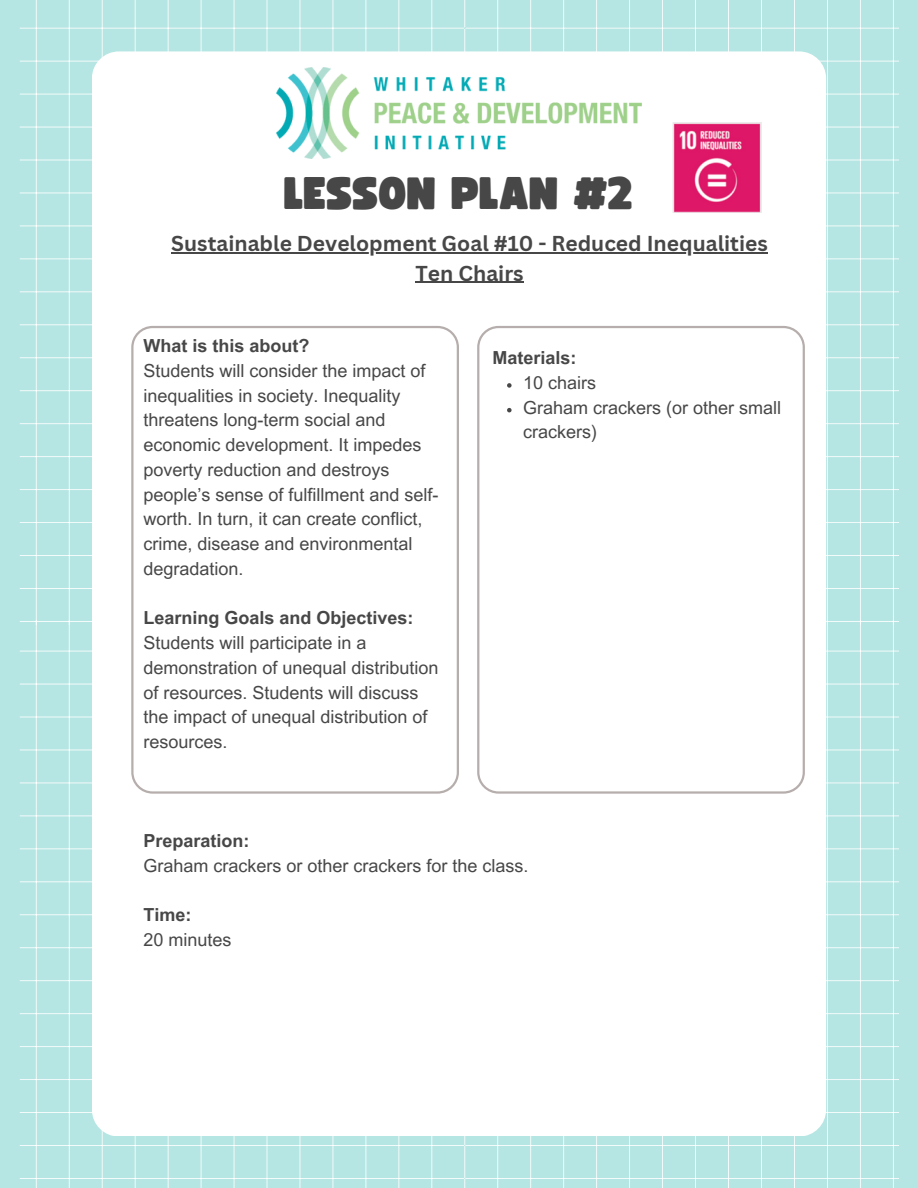
<style>
.page{position:relative;width:918px;height:1188px;background:#b5e6e3}
.page>*{position:absolute;margin:0;border:0;box-sizing:border-box;transform-origin:0 0}
.t1{font:45px "Funtastic";color:#474747}
.t2{font:700 21px/29.2px "Canva Sans";color:#474747;text-align:center}
.t3{font:18px/24.8px "Arial MT Pro";color:#474747}
.t4{font:700 18px "Arial MT Pro";color:#474747}
</style>
<div class="page">
<hr style="left:464px;top:0;width:1px;height:625px;background:#fff">
<hr style="left:431px;top:0;width:1px;height:625px;background:#fff">
<hr style="left:398px;top:0;width:1px;height:625px;background:#fff">
<hr style="left:365px;top:0;width:1px;height:625px;background:#fff">
<hr style="left:333px;top:0;width:1px;height:625px;background:#fff">
<hr style="left:300px;top:0;width:1px;height:625px;background:#fff">
<hr style="left:267px;top:0;width:1px;height:625px;background:#fff">
<hr style="left:234px;top:0;width:1px;height:625px;background:#fff">
<hr style="left:201px;top:0;width:1px;height:625px;background:#fff">
<hr style="left:168px;top:0;width:1px;height:625px;background:#fff">
<hr style="left:135px;top:0;width:1px;height:625px;background:#fff">
<hr style="left:102px;top:0;width:1px;height:625px;background:#fff">
<hr style="left:69px;top:0;width:1px;height:625px;background:#fff">
<hr style="left:36px;top:0;width:1px;height:625px;background:#fff">
<hr style="left:893px;top:0;width:1px;height:625px;background:#fff">
<hr style="left:860px;top:0;width:1px;height:625px;background:#fff">
<hr style="left:827px;top:0;width:1px;height:625px;background:#fff">
<hr style="left:794px;top:0;width:1px;height:625px;background:#fff">
<hr style="left:761px;top:0;width:1px;height:625px;background:#fff">
<hr style="left:728px;top:0;width:1px;height:625px;background:#fff">
<hr style="left:695px;top:0;width:1px;height:625px;background:#fff">
<hr style="left:662px;top:0;width:1px;height:625px;background:#fff">
<hr style="left:629px;top:0;width:1px;height:625px;background:#fff">
<hr style="left:596px;top:0;width:1px;height:625px;background:#fff">
<hr style="left:563px;top:0;width:1px;height:625px;background:#fff">
<hr style="left:530px;top:0;width:1px;height:625px;background:#fff">
<hr style="left:497px;top:0;width:1px;height:625px;background:#fff">
<hr style="left:20px;top:226px;width:878px;height:1px;background:#fff">
<hr style="left:20px;top:193px;width:878px;height:1px;background:#fff">
<hr style="left:20px;top:160px;width:878px;height:1px;background:#fff">
<hr style="left:20px;top:127px;width:878px;height:1px;background:#fff">
<hr style="left:20px;top:94px;width:878px;height:1px;background:#fff">
<hr style="left:20px;top:61px;width:878px;height:1px;background:#fff">
<hr style="left:20px;top:28px;width:878px;height:1px;background:#fff">
<hr style="left:20px;top:0;width:878px;height:1px;background:#fff">
<hr style="left:20px;top:654px;width:878px;height:1px;background:#fff">
<hr style="left:20px;top:621px;width:878px;height:1px;background:#fff">
<hr style="left:20px;top:588px;width:878px;height:1px;background:#fff">
<hr style="left:20px;top:555px;width:878px;height:1px;background:#fff">
<hr style="left:20px;top:522px;width:878px;height:1px;background:#fff">
<hr style="left:20px;top:489px;width:878px;height:1px;background:#fff">
<hr style="left:20px;top:456px;width:878px;height:1px;background:#fff">
<hr style="left:20px;top:423px;width:878px;height:1px;background:#fff">
<hr style="left:20px;top:390px;width:878px;height:1px;background:#fff">
<hr style="left:20px;top:357px;width:878px;height:1px;background:#fff">
<hr style="left:20px;top:324px;width:878px;height:1px;background:#fff">
<hr style="left:20px;top:291px;width:878px;height:1px;background:#fff">
<hr style="left:20px;top:258px;width:878px;height:1px;background:#fff">
<hr style="left:464px;top:620px;width:1px;height:568px;background:#fff">
<hr style="left:431px;top:620px;width:1px;height:568px;background:#fff">
<hr style="left:398px;top:620px;width:1px;height:568px;background:#fff">
<hr style="left:365px;top:620px;width:1px;height:568px;background:#fff">
<hr style="left:333px;top:620px;width:1px;height:568px;background:#fff">
<hr style="left:300px;top:620px;width:1px;height:568px;background:#fff">
<hr style="left:267px;top:620px;width:1px;height:568px;background:#fff">
<hr style="left:234px;top:620px;width:1px;height:568px;background:#fff">
<hr style="left:201px;top:620px;width:1px;height:568px;background:#fff">
<hr style="left:168px;top:620px;width:1px;height:568px;background:#fff">
<hr style="left:135px;top:620px;width:1px;height:568px;background:#fff">
<hr style="left:102px;top:620px;width:1px;height:568px;background:#fff">
<hr style="left:69px;top:620px;width:1px;height:568px;background:#fff">
<hr style="left:36px;top:620px;width:1px;height:568px;background:#fff">
<hr style="left:893px;top:620px;width:1px;height:568px;background:#fff">
<hr style="left:860px;top:620px;width:1px;height:568px;background:#fff">
<hr style="left:827px;top:620px;width:1px;height:568px;background:#fff">
<hr style="left:794px;top:620px;width:1px;height:568px;background:#fff">
<hr style="left:761px;top:620px;width:1px;height:568px;background:#fff">
<hr style="left:728px;top:620px;width:1px;height:568px;background:#fff">
<hr style="left:695px;top:620px;width:1px;height:568px;background:#fff">
<hr style="left:662px;top:620px;width:1px;height:568px;background:#fff">
<hr style="left:629px;top:620px;width:1px;height:568px;background:#fff">
<hr style="left:596px;top:620px;width:1px;height:568px;background:#fff">
<hr style="left:563px;top:620px;width:1px;height:568px;background:#fff">
<hr style="left:530px;top:620px;width:1px;height:568px;background:#fff">
<hr style="left:497px;top:620px;width:1px;height:568px;background:#fff">
<hr style="left:20px;top:881px;width:878px;height:1px;background:#fff">
<hr style="left:20px;top:848px;width:878px;height:1px;background:#fff">
<hr style="left:20px;top:815px;width:878px;height:1px;background:#fff">
<hr style="left:20px;top:783px;width:878px;height:1px;background:#fff">
<hr style="left:20px;top:750px;width:878px;height:1px;background:#fff">
<hr style="left:20px;top:717px;width:878px;height:1px;background:#fff">
<hr style="left:20px;top:684px;width:878px;height:1px;background:#fff">
<hr style="left:20px;top:651px;width:878px;height:1px;background:#fff">
<hr style="left:20px;top:620px;width:878px;height:1px;background:#fff">
<hr style="left:20px;top:1187px;width:878px;height:1px;background:#fff">
<hr style="left:20px;top:1178px;width:878px;height:1px;background:#fff">
<hr style="left:20px;top:1145px;width:878px;height:1px;background:#fff">
<hr style="left:20px;top:1112px;width:878px;height:1px;background:#fff">
<hr style="left:20px;top:1079px;width:878px;height:1px;background:#fff">
<hr style="left:20px;top:1046px;width:878px;height:1px;background:#fff">
<hr style="left:20px;top:1013px;width:878px;height:1px;background:#fff">
<hr style="left:20px;top:980px;width:878px;height:1px;background:#fff">
<hr style="left:20px;top:947px;width:878px;height:1px;background:#fff">
<hr style="left:20px;top:914px;width:878px;height:1px;background:#fff">
<div style="left:92px;top:51px;width:734px;height:1085px;background:#fff;border-radius:27px"></div>
<svg style="left:131px;top:326px;width:328px;height:468px"></svg>
<svg style="left:477px;top:326px;width:328px;height:468px"></svg>
<img style="left:277px;top:67px;width:364px;height:92px">
<img style="left:673px;top:123px;width:88px;height:90px">
<hr style="left:171px;top:253px;width:597px;height:1px;background:#474747">
<hr style="left:416px;top:282px;width:108px;height:1px;background:#474747">
<svg style="left:507px;top:383px;width:5px;height:5px"></svg>
<svg style="left:507px;top:408px;width:5px;height:4px"></svg>
<p class="t1" style="left:284px;top:173px;width:351px">LESSON PLAN #2</p>
<h1 class="t2" style="left:171px;top:229px;width:598px">Sustainable Development Goal #10 - Reduced Inequalities<br>Ten Chairs</h1>
<h2 class="t4" style="left:143px;top:339px;width:168px">What is this about?</h2>
<h3 class="t3" style="left:143px;top:360px;width:297px">Students will consider the impact of inequalities in society. Inequality threatens long-term social and economic development. It impedes poverty reduction and destroys people’s sense of fulfillment and self&shy;worth. In turn, it can create conflict, crime, disease and environmental degradation.</h3>
<p class="t4" style="left:143px;top:611px;width:272px">Learning Goals and Objectives:</p>
<p class="t3" style="left:143px;top:633px;width:297px">Students will participate in a demonstration of unequal distribution of resources. Students will discuss the impact of unequal distribution of resources.</p>
<p class="t4" style="left:492px;top:351px;width:86px">Materials:</p>
<p class="t3" style="left:523px;top:372px;width:75px">10 chairs</p>
<p class="t3" style="left:523px;top:397px;width:260px">Graham crackers (or other small crackers)</p>
<p class="t4" style="left:143px;top:834px;width:108px">Preparation:</p>
<p class="t3" style="left:143px;top:855px;width:387px">Graham crackers or other crackers for the class.</p>
<p class="t4" style="left:143px;top:908px;width:50px">Time:</p>
<p class="t3" style="left:143px;top:930px;width:90px">20 minutes</p>
</div>
